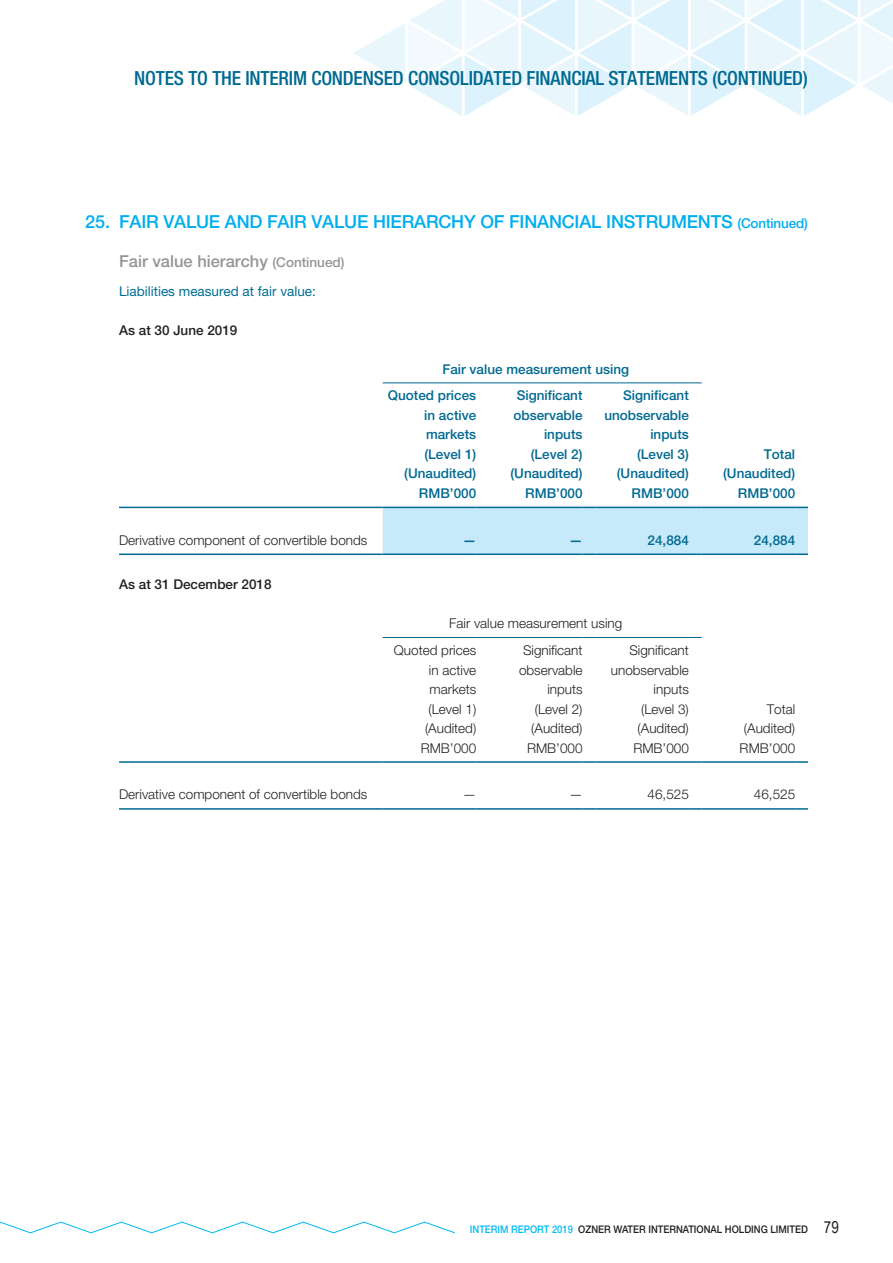
<style>
.page{position:relative;width:893px;height:1263px;background:#fff}
.page>*{position:absolute;margin:0;border:0;box-sizing:border-box;transform-origin:0 0}
.t1{font:500 condensed 19.5px "Helvetica Neue LT Std";letter-spacing:-.01em;color:#006991}
.t2{font:500 18px "Helvetica Neue LT Std";letter-spacing:-.01em;color:#00aeef}
.t3{font:500 16.5px "Helvetica Neue LT Std";color:#939598}
.t4{font:300 13.5px/19.5px "Helvetica Neue LT Std";color:#231f20;text-align:right}
.t5{font:500 13.5px/19.5px "Helvetica Neue LT Std";color:#006991;text-align:right}
.t6{font:500 13.5px "Helvetica Neue LT Std";color:#231f20}
.t7{font:13.5px "Helvetica Neue LT Std";color:#006f92}
.t8{font:500 10.5px "Helvetica Neue LT Std";color:#231f20;scale:.9 1}
.s1{font-size:13.5px}
.s2{color:#00baf1}
.s3{font-family:"Arial Narrow";font-weight:400;font-size:16.5px}
</style>
<div class="page">
<svg style="left:0;top:1221px;width:455px;height:13px"></svg>
<hr style="left:119px;top:507px;width:264px;height:1px;background:#006991">
<svg style="left:689px;top:382px;width:13px;height:1px"></svg>
<hr style="left:595px;top:382px;width:94px;height:1px;background:#006991">
<svg style="left:583px;top:382px;width:12px;height:1px"></svg>
<hr style="left:489px;top:382px;width:94px;height:1px;background:#006991">
<svg style="left:476px;top:382px;width:13px;height:1px"></svg>
<hr style="left:383px;top:382px;width:93px;height:1px;background:#006991">
<hr style="left:119px;top:553px;width:264px;height:2px;background:#006991">
<svg style="left:383px;top:507px;width:425px;height:48px;background:#bbe2f4"></svg>
<svg style="left:795px;top:761px;width:13px;height:2px"></svg>
<svg style="left:795px;top:808px;width:13px;height:2px"></svg>
<hr style="left:119px;top:808px;width:264px;height:2px;background:#006991">
<hr style="left:383px;top:808px;width:93px;height:2px;background:#006991">
<svg style="left:476px;top:808px;width:13px;height:2px"></svg>
<hr style="left:489px;top:808px;width:94px;height:2px;background:#006991">
<svg style="left:583px;top:808px;width:12px;height:2px"></svg>
<hr style="left:595px;top:808px;width:94px;height:2px;background:#006991">
<svg style="left:689px;top:808px;width:13px;height:2px"></svg>
<hr style="left:702px;top:808px;width:93px;height:2px;background:#006991">
<hr style="left:119px;top:761px;width:264px;height:2px;background:#006991">
<hr style="left:383px;top:761px;width:93px;height:2px;background:#006991">
<svg style="left:476px;top:761px;width:13px;height:2px"></svg>
<hr style="left:489px;top:761px;width:94px;height:2px;background:#006991">
<svg style="left:583px;top:761px;width:12px;height:2px"></svg>
<hr style="left:595px;top:761px;width:94px;height:2px;background:#006991">
<svg style="left:689px;top:761px;width:13px;height:2px"></svg>
<hr style="left:702px;top:761px;width:93px;height:2px;background:#006991">
<svg style="left:689px;top:637px;width:13px;height:1px"></svg>
<hr style="left:595px;top:637px;width:94px;height:1px;background:#006991">
<svg style="left:583px;top:637px;width:12px;height:1px"></svg>
<hr style="left:489px;top:637px;width:94px;height:1px;background:#006991">
<svg style="left:476px;top:637px;width:13px;height:1px"></svg>
<hr style="left:383px;top:637px;width:93px;height:1px;background:#006991">
<svg style="left:354px;top:0;width:539px;height:116px"></svg>
<h1 class="t1" style="left:134px;top:66px;width:675px">NOTES TO THE INTERIM CONDENSED CONSOLIDATED FINANCIAL STATEMENTS (CONTINUED)</h1>
<h2 class="t2" style="left:85px;top:210px;width:724px">25. FAIR VALUE AND FAIR VALUE HIERARCHY OF FINANCIAL INSTRUMENTS <span class="s1">(Continued)</span></h2>
<p class="t3" style="left:119px;top:251px;width:227px">Fair value hierarchy <span class="s1">(Continued)</span></p>
<p class="t7" style="left:119px;top:283px;width:198px">Liabilities measured at fair value:</p>
<p class="t6" style="left:119px;top:322px;width:120px">As at 30 June 2019</p>
<p class="t5" style="left:388px;top:356px;width:243px;line-height:26.5px;text-align:left;text-indent:54px">Fair value measurement using<br>Quoted prices</p>
<p class="t5" style="left:424px;top:405px;width:54px;text-align:justify">in active markets (Level 1)</p>
<p class="t5" style="left:513px;top:386px;width:71px">Significant observable inputs (Level 2)</p>
<p class="t5" style="left:604px;top:386px;width:86px">Significant unobservable inputs<br>(Level 3)</p>
<p class="t5" style="left:764px;top:444px;width:33px">Total</p>
<p class="t5" style="left:404px;top:464px;width:74px">(Unaudited)</p>
<p class="t5" style="left:511px;top:464px;width:74px">(Unaudited)</p>
<p class="t5" style="left:617px;top:464px;width:74px">(Unaudited)</p>
<p class="t5" style="left:723px;top:464px;width:74px">(Unaudited)</p>
<p class="t5" style="left:419px;top:483px;width:59px">RMB’000</p>
<p class="t5" style="left:525px;top:483px;width:59px">RMB’000</p>
<p class="t5" style="left:632px;top:483px;width:59px">RMB’000</p>
<p class="t5" style="left:738px;top:483px;width:59px">RMB’000</p>
<p class="t4" style="left:119px;top:530px;width:250px">Derivative component of convertible bonds</p>
<p class="t5" style="left:463px;top:530px;width:15px">—</p>
<p class="t5" style="left:569px;top:530px;width:15px">—</p>
<p class="t5" style="left:648px;top:530px;width:43px">24,884</p>
<p class="t5" style="left:754px;top:530px;width:43px">24,884</p>
<p class="t6" style="left:119px;top:576px;width:154px">As at 31 December 2018</p>
<p class="t4" style="left:394px;top:610px;width:230px;line-height:26.5px;text-align:left;text-indent:55px">Fair value measurement using<br>Quoted prices</p>
<p class="t4" style="left:428px;top:660px;width:49px;text-align:justify">in active markets (Level 1)</p>
<p class="t4" style="left:519px;top:640px;width:65px">Significant observable inputs (Level 2)</p>
<p class="t4" style="left:611px;top:640px;width:80px">Significant unobservable inputs<br>(Level 3)</p>
<p class="t4" style="left:767px;top:699px;width:30px">Total</p>
<p class="t4" style="left:425px;top:718px;width:53px">(Audited)</p>
<p class="t4" style="left:531px;top:718px;width:53px">(Audited)</p>
<p class="t4" style="left:638px;top:718px;width:53px">(Audited)</p>
<p class="t4" style="left:744px;top:718px;width:53px">(Audited)</p>
<p class="t4" style="left:421px;top:738px;width:57px">RMB’000</p>
<p class="t4" style="left:527px;top:738px;width:57px">RMB’000</p>
<p class="t4" style="left:633px;top:738px;width:57px">RMB’000</p>
<p class="t4" style="left:740px;top:738px;width:57px">RMB’000</p>
<p class="t4" style="left:119px;top:784px;width:250px">Derivative component of convertible bonds</p>
<p class="t4" style="left:463px;top:784px;width:15px">—</p>
<p class="t4" style="left:569px;top:784px;width:15px">—</p>
<p class="t4" style="left:648px;top:784px;width:43px">46,525</p>
<p class="t4" style="left:754px;top:784px;width:43px">46,525</p>
<p class="t8" style="left:470px;top:1223px;width:411px"><span class="s2">INTERIM REPORT 2019</span> OZNER WATER INTERNATIONAL HOLDING LIMITED <span class="s3">79</span></p>
</div>
